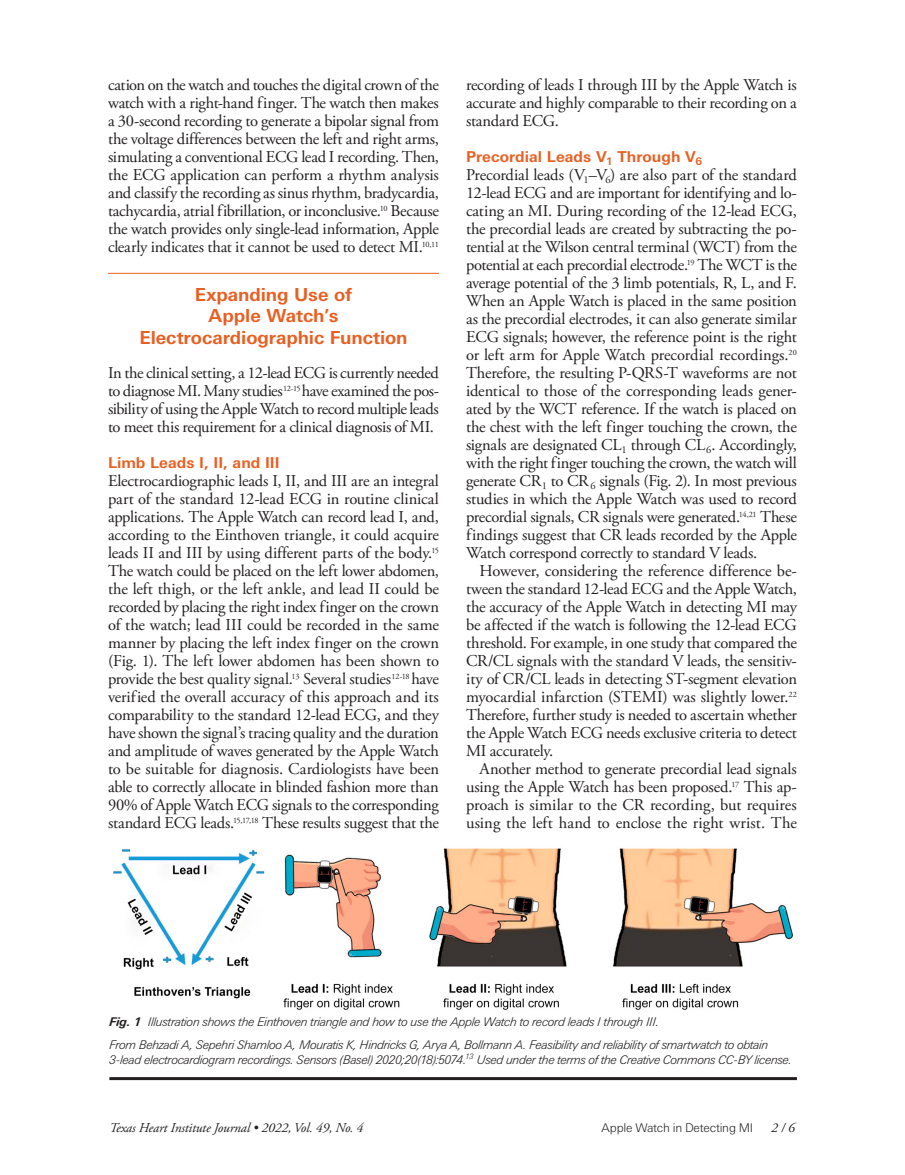
<style>
.page{position:relative;width:905px;height:1175px;background:#fff}
.page>*{position:absolute;margin:0;border:0;box-sizing:border-box;transform-origin:0 0}
._4_-_Heading_1{font:700 18px/21.6px "Univers Next Pro";letter-spacing:-.005em;color:#e95f21;text-align:center}
._4_-_Body_text{font:16.5px/18px "Adobe Garamond Pro";letter-spacing:-.015em;color:#231f20;text-align:justify}
._4_-_Heading_2{font:700 15px "Univers Next Pro";letter-spacing:.005em;color:#e95f21}
.t1{font:italic 13.5px "Adobe Garamond Pro";letter-spacing:-.01em;color:#231f20}
._6_-_Captions{font:italic 300 12px/22.2px "Univers Next Pro";letter-spacing:-.02em;color:#231f20}
.t2{font:300 12px "Univers Next Pro";letter-spacing:-.015em;color:#231f20}
.s1{font-weight:700}
</style>
<div class="page">
<hr style="left:108px;top:273px;width:331px;height:1px;background:#e95f21">
<img style="left:113px;top:848px;width:680px;height:162px">
<hr style="left:109px;top:1077px;width:688px;height:3px;background:#231f20">
<p class="_4_-_Body_text" style="left:108px;top:76px;width:332px">cation on the watch and touches the digital crown of the watch with a right-hand finger. The watch then makes a 30-second recording to generate a bipolar signal from the voltage differences between the left and right arms, simulating a conventional ECG lead I recording. Then, the ECG application can perform a rhythm analysis and classify the recording as sinus rhythm, bradycardia, tachycardia, atrial fibrillation, or inconclusive.<sup>10</sup> Because the watch provides only single-lead information, Apple clearly indicates that it cannot be used to detect MI.<sup>10,11</sup></p>
<p class="_4_-_Heading_1" style="left:139px;top:283px;width:269px">Expanding Use of<br>Apple Watch’s<br>Electrocardiographic Function</p>
<p class="_4_-_Body_text" style="left:108px;top:364px;width:332px">In the clinical setting, a 12-lead ECG is currently needed to diagnose MI. Many studies<sup>12-15</sup> have examined the pos&shy;sibility of using the Apple Watch to record multiple leads to meet this requirement for a clinical diagnosis of MI.</p>
<p class="_4_-_Heading_2" style="left:108px;top:454px;width:173px">Limb Leads I, II, and III</p>
<p class="_4_-_Body_text" style="left:108px;top:472px;width:332px">Electrocardiographic leads I, II, and III are an integral part of the standard 12-lead ECG in routine clinical applications. The Apple Watch can record lead I, and, according to the Einthoven triangle, it could acquire leads II and III by using different parts of the body.<sup>15<br></sup>The watch could be placed on the left lower abdomen, the left thigh, or the left ankle, and lead II could be recorded by placing the right index finger on the crown of the watch; lead III could be recorded in the same manner by placing the left index finger on the crown (Fig. 1). The left lower abdomen has been shown to provide the best quality signal.<sup>13</sup> Several studies<sup>12-18</sup> have verified the overall accuracy of this approach and its comparability to the standard 12-lead ECG, and they have shown the signal’s tracing quality and the duration and amplitude of waves generated by the Apple Watch to be suitable for diagnosis. Cardiologists have been able to correctly allocate in blinded fashion more than 90% of Apple Watch ECG signals to the corresponding standard ECG leads.<sup>15,17,18</sup> These results suggest that the</p>
<p class="_4_-_Body_text" style="left:466px;top:76px;width:332px">recording of leads I through III by the Apple Watch is accurate and highly comparable to their recording on a standard ECG.</p>
<p class="_4_-_Heading_2" style="left:466px;top:148px;width:237px">Precordial Leads V<sub>1</sub> Through V<sub>6</sub></p>
<p class="_4_-_Body_text" style="left:466px;top:166px;width:332px">Precordial leads (V<sub>1</sub>–V<sub>6</sub>) are also part of the standard 12-lead ECG and are important for identifying and lo&shy;cating an MI. During recording of the 12-lead ECG, the precordial leads are created by subtracting the po&shy;tential at the Wilson central terminal (WCT) from the potential at each precordial electrode.<sup>19</sup> The WCT is the average potential of the 3 limb potentials, R, L, and F.<br>When an Apple Watch is placed in the same position as the precordial electrodes, it can also generate similar ECG signals; however, the reference point is the right or left arm for Apple Watch precordial recordings.<sup>20<br></sup>Therefore, the resulting P-QRS-T waveforms are not identical to those of the corresponding leads gener&shy;ated by the WCT reference. If the watch is placed on the chest with the left finger touching the crown, the signals are designated CL<sub>1</sub> through CL<sub>6</sub>. Accordingly, with the right finger touching the crown, the watch will generate CR<sub>1</sub> to CR <sub>6</sub> signals (Fig. 2). In most previous studies in which the Apple Watch was used to record precordial signals, CR signals were generated.<sup>14,21</sup> These findings suggest that CR leads recorded by the Apple Watch correspond correctly to standard V leads.</p>
<p class="_4_-_Body_text" style="left:466px;top:562px;width:332px;text-indent:13px">However, considering the reference difference be&shy;tween the standard 12-lead ECG and the Apple Watch, the accuracy of the Apple Watch in detecting MI may be affected if the watch is following the 12-lead ECG threshold. For example, in one study that compared the CR/CL signals with the standard V leads, the sensitiv&shy;ity of CR/CL leads in detecting ST-segment elevation myocardial infarction (STEMI) was slightly lower.<sup>22<br></sup>Therefore, further study is needed to ascertain whether the Apple Watch ECG needs exclusive criteria to detect MI accurately.</p>
<p class="_4_-_Body_text" style="left:466px;top:760px;width:332px;text-indent:13px">Another method to generate precordial lead signals using the Apple Watch has been proposed.<sup>17</sup> This ap&shy;proach is similar to the CR recording, but requires using the left hand to enclose the right wrist. The</p>
<p class="_6_-_Captions" style="left:109px;top:1011px;width:660px"><span class="s1">Fig. 1</span> Illustration shows the Einthoven triangle and how to use the Apple Watch to record leads I through III.<br>From Behzadi A, Sepehri Shamloo A, Mouratis K, Hindricks G, Arya A, Bollmann A. Feasibility and reliability of smartwatch to obtain</p>
<p class="_6_-_Captions" style="left:109px;top:1048px;width:684px">3-lead electrocardiogram recordings. Sensors (Basel) 2020;20(18):5074.<sup>13</sup> Used under the terms of the Creative Commons CC-BY license.</p>
<p class="t1" style="left:110px;top:1120px;width:255px">Texas Heart Institute Journal • 2022, Vol. 49, No. 4</p>
<p class="t2" style="left:601px;top:1121px;width:153px">Apple Watch in Detecting MI</p>
<p class="t1" style="left:771px;top:1119px;width:25px">2 / 6</p>
</div>
